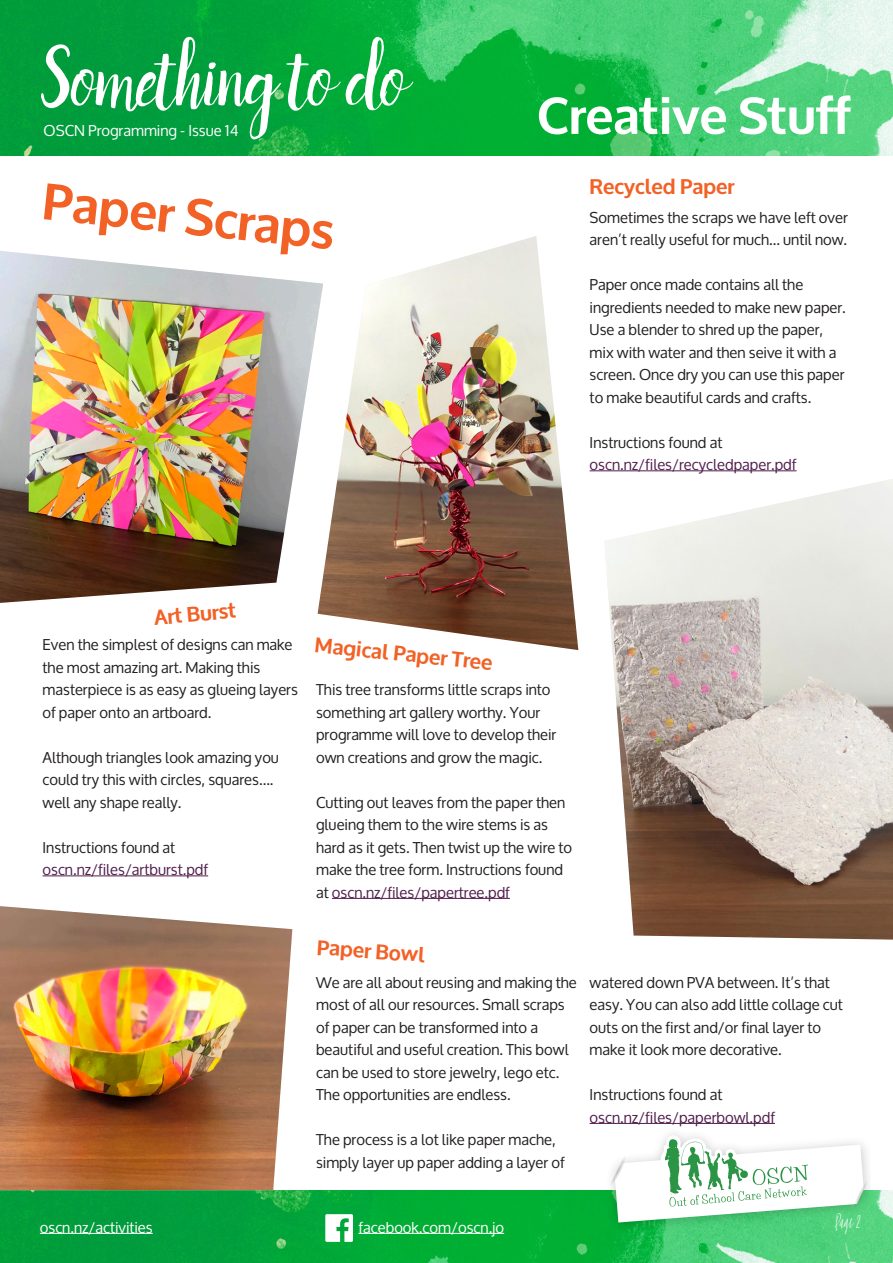
<style>
.page{position:relative;width:893px;height:1263px;background:#fff}
.page>*{position:absolute;margin:0;border:0;box-sizing:border-box;transform-origin:0 0}
.t1{font:82.2px "Rachelle";letter-spacing:-.02em;color:#fff}
.t2{font:700 51px "Oxygen";color:#fff}
.t3{font:700 51px "Oxygen";color:#f26125}
.t4{font:700 21px "Oxygen";color:#f26125}
.t5{font:15px/22.5px "Oxygen";color:#231f20}
.t6{font:15px "Oxygen";color:#501d4c}
.t7{font:15px "Oxygen";color:#fff}
.t8{font:15px "Spiff";color:#fff}
.s1{color:#501d4c}
</style>
<div class="page">
<hr style="left:43px;top:875px;width:165px;height:1px;background:#501d4c">
<hr style="left:332px;top:898px;width:178px;height:1px;background:#501d4c">
<hr style="left:590px;top:470px;width:207px;height:1px;background:#501d4c">
<img style="left:0;top:1190px;width:893px;height:73px">
<hr style="left:40px;top:1233px;width:113px;height:1px;background:#fff">
<hr style="left:358px;top:1233px;width:146px;height:1px;background:#fff">
<hr style="left:590px;top:1123px;width:185px;height:1px;background:#501d4c">
<img style="left:605px;top:479px;width:288px;height:460px">
<img style="left:0;top:251px;width:318px;height:352px">
<img style="left:0;top:906px;width:292px;height:284px">
<img style="left:318px;top:236px;width:260px;height:414px">
<img style="left:601px;top:1123px;width:270px;height:112px">
<svg style="left:610px;top:1135px;width:259px;height:87px"></svg>
<svg style="left:325px;top:1214px;width:28px;height:28px"></svg>
<img style="left:0;top:0;width:893px;height:155px">
<p class="t1" style="left:40px;top:30px;width:368px">Something to do</p>
<p class="t7" style="left:44px;top:122px;width:197px">OSCN Programming - Issue 14</p>
<p class="t3" style="left:46px;top:169px;width:294px;rotate:6deg">Paper Scraps</p>
<p class="t4" style="left:153px;top:604px;width:83px;rotate:-5deg">Art Burst</p>
<p class="t2" style="left:537px;top:84px;width:315px">Creative Stuff</p>
<p class="t4" style="left:590px;top:174px;width:146px">Recycled Paper</p>
<p class="t5" style="left:590px;top:206px;width:260px">Sometimes the scraps we have left over aren’t really useful for much... until now.</p>
<p class="t5" style="left:590px;top:274px;width:258px">Paper once made contains all the ingredients needed to make new paper.<br>Use a blender to shred up the paper, mix with water and then seive it with a screen. Once dry you can use this paper to make beautiful cards and crafts.</p>
<p class="t5" style="left:590px;top:431px;width:134px">Instructions found at</p>
<p class="t6" style="left:590px;top:456px;width:208px">oscn.nz/files/recycledpaper.pdf</p>
<p class="t5" style="left:43px;top:634px;width:257px">Even the simplest of designs can make the most amazing art. Making this masterpiece is as easy as glueing layers of paper onto an artboard.</p>
<p class="t5" style="left:43px;top:746px;width:238px">Although triangles look amazing you could try this with circles, squares.... well any shape really.</p>
<p class="t5" style="left:43px;top:836px;width:134px">Instructions found at</p>
<p class="t6" style="left:43px;top:861px;width:167px">oscn.nz/files/artburst.pdf</p>
<p class="t4" style="left:316px;top:632px;width:180px;rotate:6deg">Magical Paper Tree</p>
<p class="t5" style="left:316px;top:679px;width:242px">This tree transforms little scraps into something art gallery worthy. Your programme will love to develop their own creations and grow the magic.</p>
<p class="t5" style="left:316px;top:791px;width:258px">Cutting out leaves from the paper then glueing them to the wire stems is as hard as it gets. Then twist up the wire to make the tree form. Instructions found at <span class="s1">oscn.nz/files/papertree.pdf</span></p>
<p class="t4" style="left:318px;top:934px;width:110px;rotate:4deg">Paper Bowl</p>
<p class="t5" style="left:316px;top:971px;width:262px">We are all about reusing and making the most of all our resources. Small scraps of paper can be transformed into a beautiful and useful creation. This bowl can be used to store jewelry, lego etc.<br>The opportunities are endless.</p>
<p class="t5" style="left:316px;top:1129px;width:250px">The process is a lot like paper mache, simply layer up paper adding a layer of</p>
<p class="t5" style="left:590px;top:971px;width:255px">watered down PVA between. It’s that easy. You can also add little collage cut outs on the first and/or final layer to make it look more decorative.</p>
<p class="t5" style="left:590px;top:1084px;width:134px">Instructions found at</p>
<p class="t6" style="left:590px;top:1109px;width:187px">oscn.nz/files/paperbowl.pdf</p>
<p class="t7" style="left:40px;top:1219px;width:114px">oscn.nz/activities</p>
<p class="t7" style="left:358px;top:1219px;width:147px">facebook.com/oscn.jo</p>
<p class="t8" style="left:836px;top:1214px;width:26px">Page 2</p>
</div>
